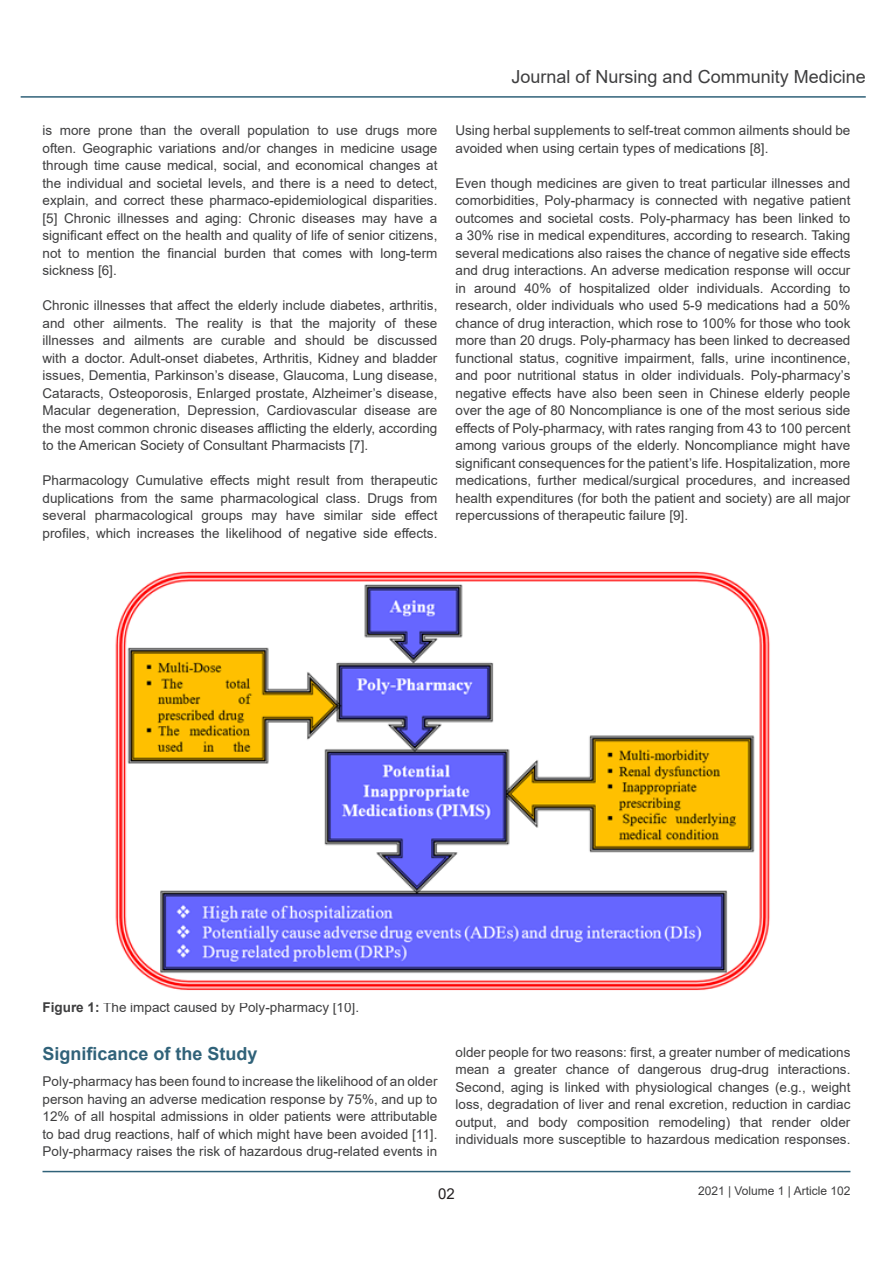
<style>
.page{position:relative;width:893px;height:1263px;background:#fff}
.page>*{position:absolute;margin:0;border:0;box-sizing:border-box;transform-origin:0 0}
.t1{font:18px "Arial";color:#3e3e3f}
.t2{font:700 18px "Arial";color:#306279}
.t3{font:15px "Arial";color:#231f20}
.t4{font:13.5px/17.5px "Arial";color:#3e3e3f;text-align:justify}
.t5{font:12px "Arial";color:#3e3e3f}
.s1{font-weight:700}
</style>
<div class="page">
<hr style="left:43px;top:1171px;width:807px;height:1px;background:#306279">
<hr style="left:21px;top:96px;width:845px;height:2px;background:#306279">
<img style="left:115px;top:571px;width:655px;height:420px">
<p class="t4" style="left:43px;top:122px;width:396px">is more prone than the overall population to use drugs more often. Geographic variations and/or changes in medicine usage through time cause medical, social, and economical changes at the individual and societal levels, and there is a need to detect, explain, and correct these pharmaco-epidemiological disparities. [5] Chronic illnesses and aging: Chronic diseases may have a significant effect on the health and quality of life of senior citizens, not to mention the financial burden that comes with long-term sickness [6].</p>
<p class="t4" style="left:43px;top:297px;width:396px">Chronic illnesses that affect the elderly include diabetes, arthritis, and other ailments. The reality is that the majority of these illnesses and ailments are curable and should be discussed with a doctor. Adult-onset diabetes, Arthritis, Kidney and bladder issues, Dementia, Parkinson’s disease, Glaucoma, Lung disease, Cataracts, Osteoporosis, Enlarged prostate, Alzheimer’s disease, Macular degeneration, Depression, Cardiovascular disease are the most common chronic diseases afflicting the elderly, according to the American Society of Consultant Pharmacists [7].</p>
<p class="t4" style="left:43px;top:472px;width:396px">Pharmacology Cumulative effects might result from therapeutic duplications from the same pharmacological class. Drugs from several pharmacological groups may have similar side effect profiles, which increases the likelihood of negative side effects.</p>
<h1 class="t1" style="left:512px;top:65px;width:356px">Journal of Nursing and Community Medicine</h1>
<p class="t4" style="left:455px;top:122px;width:396px">Using herbal supplements to self-treat common ailments should be avoided when using certain types of medications [8].</p>
<p class="t4" style="left:455px;top:174px;width:396px">Even though medicines are given to treat particular illnesses and comorbidities, Poly-pharmacy is connected with negative patient outcomes and societal costs. Poly-pharmacy has been linked to a 30% rise in medical expenditures, according to research. Taking several medications also raises the chance of negative side effects and drug interactions. An adverse medication response will occur in around 40% of hospitalized older individuals. According to research, older individuals who used 5-9 medications had a 50% chance of drug interaction, which rose to 100% for those who took more than 20 drugs. Poly-pharmacy has been linked to decreased functional status, cognitive impairment, falls, urine incontinence, and poor nutritional status in older individuals. Poly-pharmacy’s negative effects have also been seen in Chinese elderly people over the age of 80 Noncompliance is one of the most serious side effects of Poly-pharmacy, with rates ranging from 43 to 100 percent among various groups of the elderly. Noncompliance might have significant consequences for the patient’s life. Hospitalization, more medications, further medical/surgical procedures, and increased health expenditures (for both the patient and society) are all major repercussions of therapeutic failure [9].</p>
<p class="t4" style="left:43px;top:999px;width:318px"><span class="s1">Figure 1:</span> The impact caused by Poly-pharmacy [10].</p>
<p class="t2" style="left:43px;top:1041px;width:217px">Significance of the Study</p>
<p class="t4" style="left:43px;top:1072px;width:396px">Poly-pharmacy has been found to increase the likelihood of an older person having an adverse medication response by 75%, and up to 12% of all hospital admissions in older patients were attributable to bad drug reactions, half of which might have been avoided [11].<br>Poly-pharmacy raises the risk of hazardous drug-related events in</p>
<p class="t4" style="left:455px;top:1043px;width:396px">older people for two reasons: first, a greater number of medications mean a greater chance of dangerous drug-drug interactions.<br>Second, aging is linked with physiological changes (e.g., weight loss, degradation of liver and renal excretion, reduction in cardiac output, and body composition remodeling) that render older individuals more susceptible to hazardous medication responses.</p>
<p class="t3" style="left:438px;top:1183px;width:18px">02</p>
<p class="t5" style="left:698px;top:1183px;width:154px">2021 | Volume 1 | Article 102</p>
</div>
